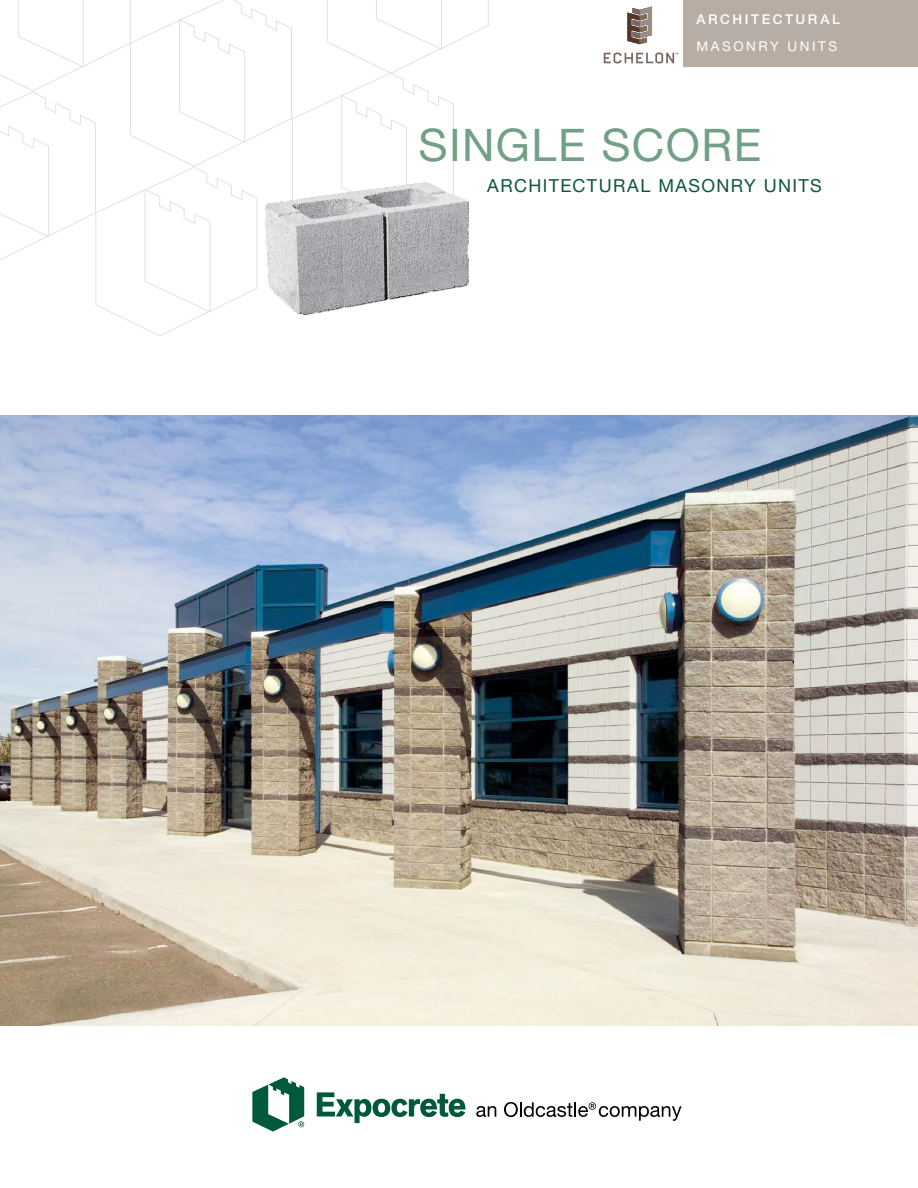
<style>
.page{position:relative;width:918px;height:1188px;background:#fff}
.page>*{position:absolute;margin:0;border:0;box-sizing:border-box;transform-origin:0 0}
.t1{font:45px "Helvetica Neue LT Std";letter-spacing:.03em;color:#71a087}
.t2{font:18px "Helvetica Neue LT Std";letter-spacing:.075em;color:#0e553f}
.t3{font:500 13.5px "Helvetica Neue LT Std";letter-spacing:.19em;color:#fff}
.t4{font:13.5px "Helvetica Neue LT Std";letter-spacing:.19em;color:#fff}
</style>
<div class="page">
<svg style="left:476px;top:1106px;width:20px;height:11px"></svg>
<svg style="left:252px;top:1077px;width:52px;height:55px"></svg>
<svg style="left:504px;top:1102px;width:178px;height:19px"></svg>
<svg style="left:317px;top:1092px;width:148px;height:31px"></svg>
<svg style="left:0;top:0;width:489px;height:336px"></svg>
<div style="left:684px;top:0;width:234px;height:67px;background:#b7ada5"></div>
<svg style="left:604px;top:7px;width:74px;height:57px"></svg>
<img style="left:0;top:415px;width:918px;height:611px">
<img style="left:266px;top:183px;width:202px;height:131px">
<p class="t3" style="left:697px;top:11px;width:145px">ARCHITECTURAL</p>
<p class="t4" style="left:697px;top:38px;width:142px">MASONRY UNITS</p>
<h1 class="t1" style="left:419px;top:118px;width:344px">SINGLE SCORE</h1>
<p class="t2" style="left:487px;top:175px;width:336px">ARCHITECTURAL MASONRY UNITS</p>
</div>
